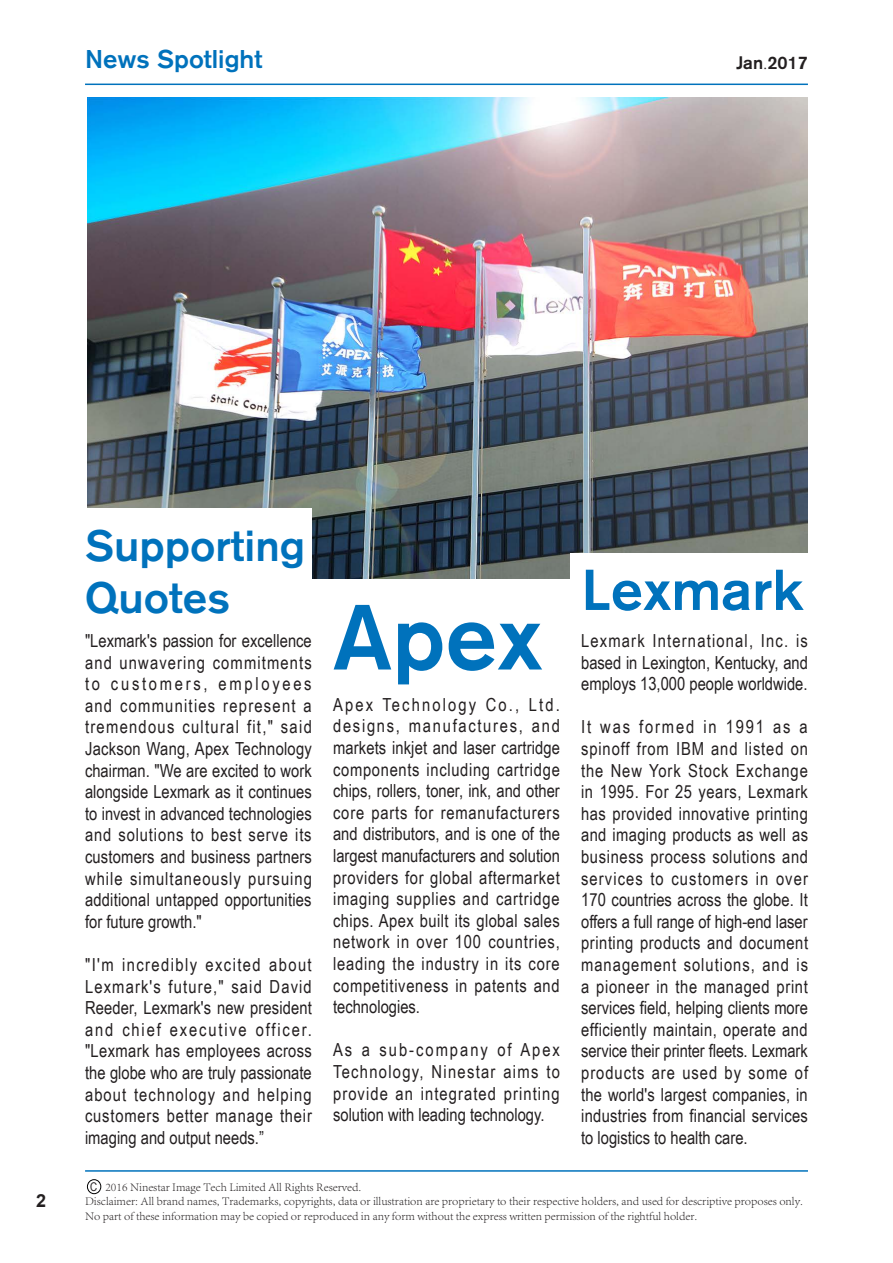
<style>
.page{position:relative;width:893px;height:1263px;background:#fff}
.page>*{position:absolute;margin:0;border:0;box-sizing:border-box;transform-origin:0 0}
.t1{font:500 91.5px "Akzidenz Grotesk BQ";color:#0072bc}
.t2{font:500 57px "Akzidenz Grotesk BQ";color:#0072bc}
.t3{font:500 43.5px "Akzidenz Grotesk BQ";color:#0072bc}
.t4{font:500 25.5px "Akzidenz Grotesk BQ";color:#0072bc}
.t5{font:18px/21.6px "Arial Narrow";color:#231f20;text-align:justify}
.t6{font:500 18px "Akzidenz Grotesk BQ";color:#231f20}
.t7{font:700 18px "Arial";color:#231f20}
.t8{font:300 12px "Adobe Song Std";color:#231f20}
.s1{font-family:"Adobe Song Std";font-weight:300}
.s2{font-family:"Arial Narrow";font-weight:400}
</style>
<div class="page">
<img style="left:87px;top:98px;width:721px;height:480px">
<div style="left:85px;top:508px;width:227px;height:153px;background:#fff"></div>
<div style="left:570px;top:553px;width:272px;height:131px;background:#fff"></div>
<hr style="left:85px;top:84px;width:723px;height:1px;background:#0072bc">
<hr style="left:85px;top:1170px;width:723px;height:2px;background:#0072bc">
<div style="left:87px;top:1179px;width:14px;height:15px;border:1px solid #000;border-radius:50%"></div>
<p class="t4" style="left:85px;top:44px;width:179px">News Spotlight</p>
<p class="t6" style="left:736px;top:52px;width:73px">Jan<span class="s1">.</span>2017</p>
<p class="t7" style="left:36px;top:1189px;width:12px">2</p>
<p class="t3" style="left:85px;top:519px;width:222px">Supporting</p>
<p class="t3" style="left:85px;top:571px;width:146px">Quotes</p>
<p class="t5" style="left:85px;top:629px;width:228px">"Lexmark's passion for excellence and unwavering commitments to customers, employees and communities represent a tremendous cultural fit," said Jackson Wang, Apex Technology chairman. "We are excited to work alongside Lexmark as it continues to invest in advanced technologies and solutions to best serve its customers and business partners while simultaneously pursuing additional untapped opportunities for future growth."</p>
<p class="t5" style="left:85px;top:953px;width:228px">"I'm incredibly excited about Lexmark's future," said David Reeder, Lexmark's new president and chief executive officer. "Lexmark has employees across the globe who are truly passionate about technology and helping customers better manage their imaging and output needs.”</p>
<p class="t1" style="left:333px;top:581px;width:211px">Apex</p>
<p class="t5" style="left:333px;top:693px;width:228px">Apex Technology Co., Ltd. designs, manufactures, and markets inkjet and laser cartridge components including cartridge chips, rollers, toner, ink, and other core parts for remanufacturers and distributors, and is one of the largest manufacturers and solution providers for global aftermarket imaging supplies and cartridge chips. Apex built its global sales network in over 100 countries, leading the industry in its core competitiveness in patents and technologies.</p>
<p class="t5" style="left:333px;top:1038px;width:228px">As a sub-company of Apex Technology, Ninestar aims to provide an integrated printing solution with leading technology.</p>
<p class="t2" style="left:581px;top:555px;width:224px">Lexmark</p>
<p class="t5" style="left:581px;top:629px;width:228px">Lexmark International, Inc. is based in Lexington, Kentucky, and employs 13,000 people worldwide.</p>
<p class="t5" style="left:581px;top:715px;width:228px">It was formed in 1991 as a spinoff from IBM and listed on the New York Stock Exchange in 1995. For 25 years, Lexmark has provided innovative printing and imaging products as well as business process solutions and services to customers in over 170 countries across the globe. It offers a full range of high-end laser printing products and document management solutions, and is a pioneer in the managed print services field, helping clients more efficiently maintain, operate and service their printer fleets. Lexmark products are used by some of the world's largest companies, in industries from financial services to logistics to health care.</p>
<p class="t8" style="left:90px;top:1180px;width:273px"><span class="s2">C</span> 2016 Ninestar Image Tech Limited All Rights Reserved.</p>
<p class="t8" style="left:85px;top:1194px;width:719px">Disclaimer: All brand names, Trademarks, copyrights, data or illustration are proprietary to their respective holders, and used for descriptive proposes only.</p>
<p class="t8" style="left:85px;top:1209px;width:614px">No part of these information may be copied or reproduced in any form without the express written permission of the rightful holder.</p>
</div>
